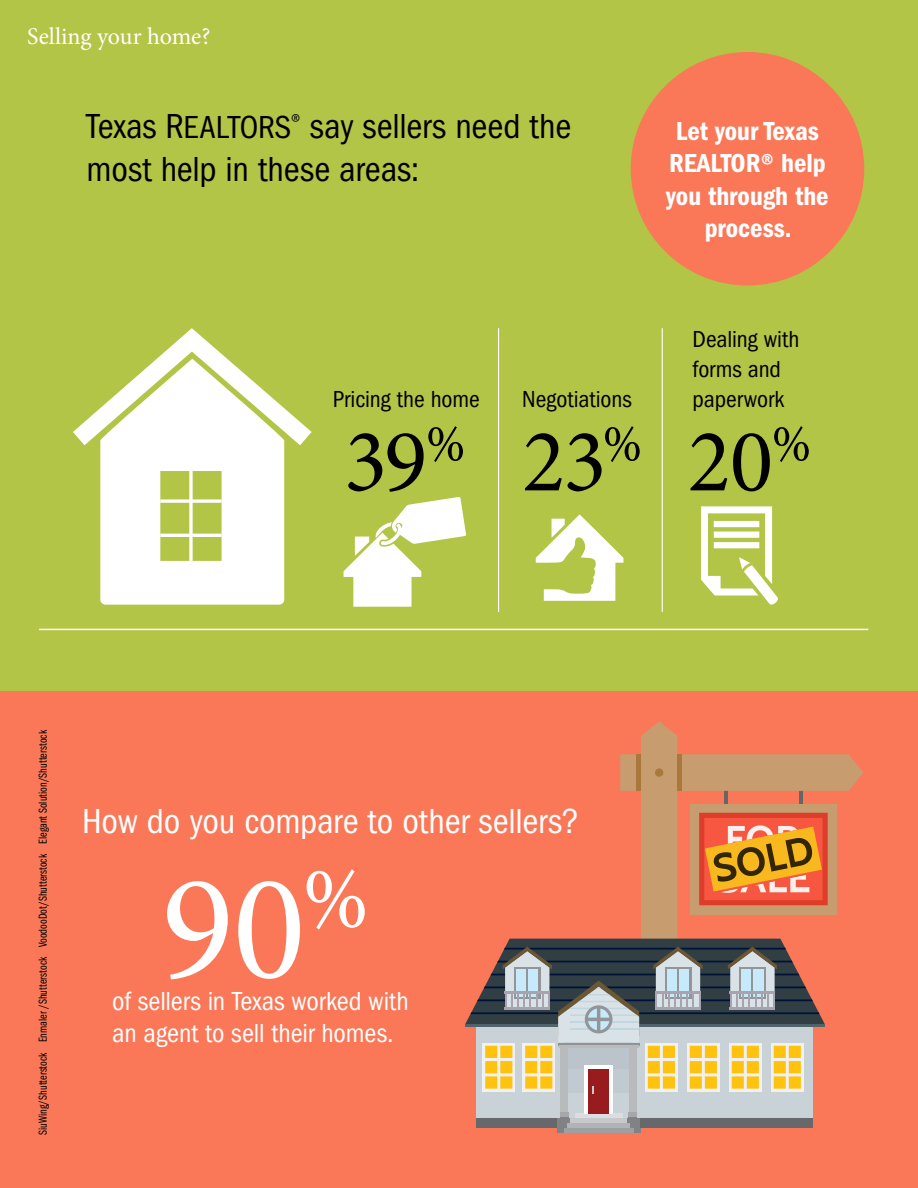
<style>
.page{position:relative;width:918px;height:1188px;background:#fff}
.page>*{position:absolute;margin:0;border:0;box-sizing:border-box;transform-origin:0 0}
.t1{font:151.05px "Minion Pro";color:#fff}
.t2{font:90px "Minion Pro";color:#000}
.t3{font:condensed 36px/43.2px "ITC Franklin Gothic Std";letter-spacing:-.005em;color:#000}
.t4{font:condensed 36px "ITC Franklin Gothic Std";letter-spacing:-.005em;color:#fff}
.t5{font:condensed 27px/32.4px "ITC Franklin Gothic Std";letter-spacing:-.005em;color:#fff}
.t6{font:27px/32.4px "ITC Franklin Gothic Std Dm Cd";color:#fff;text-align:center}
.t7{font:condensed 24px/30px "ITC Franklin Gothic Std";letter-spacing:-.005em;color:#000}
.t8{font:24px "Minion Pro";letter-spacing:-.005em;color:#fff}
.t9{font:12px "ITC Franklin Gothic Std Bk Cp";color:#000}
.s1{font-size:33px}
</style>
<div class="page">
<div style="left:0;top:684px;width:918px;height:504px;background:#fa7858"></div>
<div style="left:0;top:0;width:918px;height:690px;background:#b2c547"></div>
<svg style="left:344px;top:497px;width:122px;height:110px"></svg>
<svg style="left:536px;top:514px;width:87px;height:87px"></svg>
<svg style="left:701px;top:506px;width:77px;height:99px"></svg>
<hr style="left:39px;top:629px;width:829px;height:1px;background:#fff">
<hr style="left:498px;top:328px;width:1px;height:284px;background:#fff">
<hr style="left:662px;top:328px;width:1px;height:284px;background:#fff">
<div style="left:477px;top:1014px;width:336px;height:109px;background:#c8d2d7"></div>
<div style="left:629px;top:1044px;width:7px;height:75px;background:#b8babc"></div>
<svg style="left:629px;top:1112px;width:8px;height:7px"></svg>
<div style="left:561px;top:1044px;width:7px;height:75px;background:#b8babc"></div>
<svg style="left:560px;top:1112px;width:9px;height:7px"></svg>
<div style="left:557px;top:1118px;width:83px;height:15px;background:#808285"></div>
<div style="left:640px;top:1118px;width:173px;height:10px;background:#67686b"></div>
<div style="left:477px;top:1118px;width:80px;height:10px;background:#67686b"></div>
<div style="left:575px;top:1113px;width:48px;height:5px;background:#dcddde"></div>
<div style="left:571px;top:1118px;width:56px;height:5px;background:#c7c8ca"></div>
<div style="left:567px;top:1123px;width:63px;height:5px;background:#b1b4b6"></div>
<div style="left:564px;top:1128px;width:69px;height:5px;background:#9d9fa2"></div>
<div style="left:584px;top:1065px;width:29px;height:48px;background:#fff"></div>
<div style="left:588px;top:1069px;width:21px;height:44px;background:#981b1e"></div>
<svg style="left:465px;top:721px;width:398px;height:373px"></svg>
<div style="left:100px;top:445px;width:184px;height:160px;background:#fff"></div>
<svg style="left:160px;top:471px;width:62px;height:90px"></svg>
<svg style="left:73px;top:328px;width:239px;height:117px"></svg>
<div style="left:631px;top:52px;width:233px;height:234px;background:#fa7858;border-radius:50%"></div>
<h3 class="t8" style="left:27px;top:21px;width:185px">Selling your home?</h3>
<h3 class="t3" style="left:87px;top:105px;width:486px">Texas R<span class="s1">EALTORS</span><sup>®</sup> say sellers need the most help in these areas:</h3>
<h3 class="t6" style="left:666px;top:115px;width:164px">Let your Texas<br>REALTOR® help you through the process.</h3>
<h3 class="t7" style="left:333px;top:384px;width:149px">Pricing the home</h3>
<h2 class="t2" style="left:344px;top:401px;width:299px">39<sup>%</sup> 23<sup>%</sup></h2>
<h3 class="t7" style="left:522px;top:384px;width:111px">Negotiations</h3>
<h3 class="t7" style="left:693px;top:324px;width:109px">Dealing with forms and paperwork</h3>
<h2 class="t2" style="left:688px;top:401px;width:125px">20<sup>%</sup></h2>
<p class="t9" style="left:36px;top:1135px;width:406px;rotate:-90deg">SiuWing/Shutterstock Enmaler /Shutterstock VoodooDot/Shutterstock Elegant Solution/Shutterstock</p>
<h3 class="t4" style="left:82px;top:800px;width:499px">How do you compare to other sellers?</h3>
<h1 class="t1" style="left:161px;top:828px;width:209px">90<sup>%</sup></h1>
<h3 class="t5" style="left:112px;top:985px;width:298px">of sellers in Texas worked with an agent to sell their homes.</h3>
</div>
